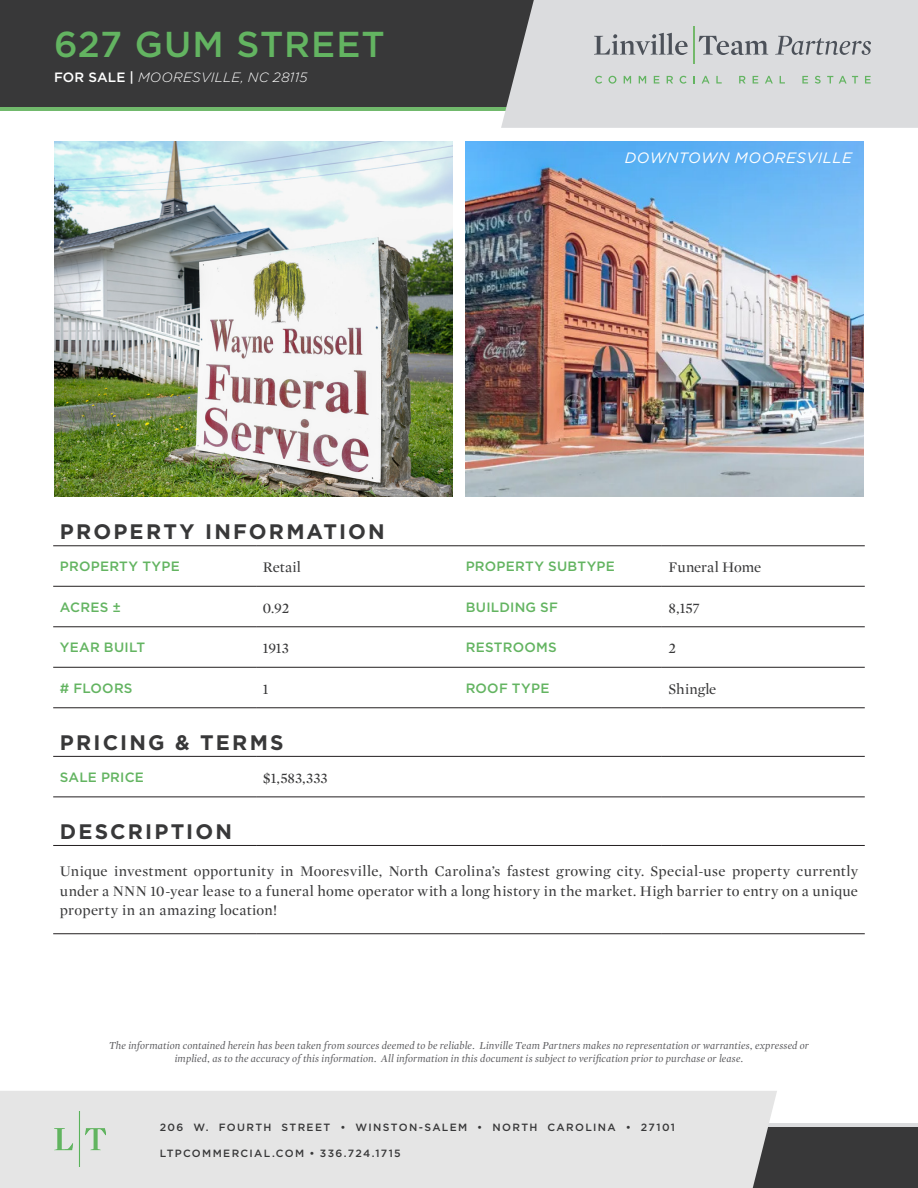
<style>
.page{position:relative;width:918px;height:1188px;background:#fff}
.page>*{position:absolute;margin:0;border:0;box-sizing:border-box;transform-origin:0 0}
.t1{font:500 36px "Gotham";letter-spacing:.03em;color:#63b461}
.t2{font:700 21px "Gotham";letter-spacing:.105em;color:#383839}
.t3{font:15px/19.5px "Mercury Display";letter-spacing:.01em;color:#383839;text-align:justify}
.t4{font:italic 15px "Gotham";letter-spacing:.035em;color:#fff}
.t5{font:500 13.5px "Gotham";letter-spacing:.015em;color:#63b461}
.t6{font:italic 300 13.5px "Gotham";letter-spacing:.02em;color:#fff}
.t7{font:italic 10.95px/13.5px "Mercury Display";letter-spacing:.015em;color:#5f5f62;text-align:center}
.t8{font:500 10.5px "Gotham";letter-spacing:.125em;color:#383839}
.s1{font-weight:500;font-style:normal}
</style>
<div class="page">
<div style="left:0;top:1123px;width:918px;height:65px;background:#383839"></div>
<div style="left:0;top:0;width:918px;height:110px;background:#383839"></div>
<hr style="left:0;top:107px;width:918px;height:3px;background:#71b96c">
<div style="left:501px;top:0;width:417px;height:128px;background:#dbdcde"></div>
<svg style="left:594px;top:33px;width:94px;height:22px;background:#b1b3b7"></svg>
<hr style="left:693px;top:26px;width:1px;height:38px;background:#73b86a">
<svg style="left:699px;top:36px;width:69px;height:19px"></svg>
<svg style="left:775px;top:36px;width:96px;height:19px;background:#b5b7ba"></svg>
<svg style="left:595px;top:76px;width:7px;height:8px"></svg>
<svg style="left:608px;top:76px;width:8px;height:8px"></svg>
<svg style="left:624px;top:76px;width:7px;height:8px"></svg>
<svg style="left:639px;top:76px;width:7px;height:8px"></svg>
<svg style="left:654px;top:76px;width:5px;height:8px"></svg>
<svg style="left:667px;top:76px;width:6px;height:8px"></svg>
<svg style="left:680px;top:76px;width:7px;height:8px"></svg>
<svg style="left:693px;top:76px;width:2px;height:8px"></svg>
<svg style="left:702px;top:76px;width:8px;height:8px"></svg>
<svg style="left:716px;top:76px;width:6px;height:8px"></svg>
<svg style="left:739px;top:76px;width:7px;height:8px"></svg>
<svg style="left:753px;top:76px;width:5px;height:8px"></svg>
<svg style="left:765px;top:76px;width:8px;height:8px"></svg>
<svg style="left:780px;top:76px;width:5px;height:8px"></svg>
<svg style="left:802px;top:76px;width:6px;height:8px"></svg>
<svg style="left:815px;top:76px;width:6px;height:8px"></svg>
<svg style="left:827px;top:76px;width:6px;height:8px"></svg>
<svg style="left:839px;top:76px;width:19px;height:8px"></svg>
<svg style="left:865px;top:76px;width:6px;height:8px"></svg>
<hr style="left:0;top:1123px;width:918px;height:3px;background:#dbdcde">
<div style="left:0;top:1091px;width:777px;height:97px;background:#e5e5e5"></div>
<img style="left:54px;top:1112px;width:52px;height:55px">
<hr style="left:53px;top:586px;width:203px;height:1px;background:#231f20">
<hr style="left:256px;top:586px;width:203px;height:1px;background:#231f20">
<hr style="left:459px;top:586px;width:203px;height:1px;background:#231f20">
<hr style="left:662px;top:586px;width:203px;height:1px;background:#231f20">
<hr style="left:53px;top:626px;width:203px;height:1px;background:#231f20">
<hr style="left:256px;top:626px;width:203px;height:1px;background:#231f20">
<hr style="left:459px;top:626px;width:203px;height:1px;background:#231f20">
<hr style="left:662px;top:626px;width:203px;height:1px;background:#231f20">
<hr style="left:53px;top:667px;width:203px;height:1px;background:#231f20">
<hr style="left:256px;top:667px;width:203px;height:1px;background:#231f20">
<hr style="left:459px;top:667px;width:203px;height:1px;background:#231f20">
<hr style="left:662px;top:667px;width:203px;height:1px;background:#231f20">
<hr style="left:53px;top:707px;width:203px;height:1px;background:#231f20">
<hr style="left:256px;top:707px;width:203px;height:1px;background:#231f20">
<hr style="left:459px;top:707px;width:203px;height:1px;background:#231f20">
<hr style="left:662px;top:707px;width:203px;height:1px;background:#231f20">
<hr style="left:53px;top:796px;width:203px;height:1px;background:#231f20">
<hr style="left:256px;top:796px;width:203px;height:1px;background:#231f20">
<hr style="left:459px;top:796px;width:203px;height:1px;background:#231f20">
<hr style="left:662px;top:796px;width:203px;height:1px;background:#231f20">
<hr style="left:53px;top:845px;width:203px;height:1px;background:#231f20">
<hr style="left:256px;top:845px;width:203px;height:1px;background:#231f20">
<hr style="left:459px;top:845px;width:203px;height:1px;background:#231f20">
<hr style="left:662px;top:845px;width:203px;height:1px;background:#231f20">
<hr style="left:53px;top:933px;width:203px;height:1px;background:#231f20">
<hr style="left:256px;top:933px;width:203px;height:1px;background:#231f20">
<hr style="left:459px;top:933px;width:203px;height:1px;background:#231f20">
<hr style="left:662px;top:933px;width:203px;height:1px;background:#231f20">
<hr style="left:53px;top:545px;width:203px;height:1px;background:#231f20">
<hr style="left:256px;top:545px;width:203px;height:1px;background:#231f20">
<hr style="left:459px;top:545px;width:203px;height:1px;background:#231f20">
<hr style="left:662px;top:545px;width:203px;height:1px;background:#231f20">
<hr style="left:53px;top:756px;width:203px;height:1px;background:#231f20">
<hr style="left:256px;top:756px;width:203px;height:1px;background:#231f20">
<hr style="left:459px;top:756px;width:203px;height:1px;background:#231f20">
<hr style="left:662px;top:756px;width:203px;height:1px;background:#231f20">
<img style="left:465px;top:141px;width:399px;height:356px">
<img style="left:54px;top:141px;width:399px;height:356px">
<h1 class="t1" style="left:54px;top:20px;width:332px">627 GUM STREET</h1>
<p class="t6" style="left:54px;top:68px;width:255px"><span class="s1">FOR SALE |</span> MOORESVILLE, NC 28115</p>
<p class="t4" style="left:625px;top:148px;width:228px">DOWNTOWN MOORESVILLE</p>
<p class="t2" style="left:60px;top:518px;width:326px">PROPERTY INFORMATION</p>
<p class="t5" style="left:60px;top:558px;width:121px">PROPERTY TYPE</p>
<p class="t3" style="left:263px;top:557px;width:40px">Retail</p>
<p class="t5" style="left:466px;top:558px;width:151px">PROPERTY SUBTYPE</p>
<p class="t3" style="left:669px;top:557px;width:94px">Funeral Home</p>
<p class="t5" style="left:60px;top:598px;width:63px">ACRES ±</p>
<p class="t3" style="left:263px;top:597px;width:28px">0.92</p>
<p class="t5" style="left:466px;top:598px;width:94px">BUILDING SF</p>
<p class="t3" style="left:669px;top:597px;width:32px">8,157</p>
<p class="t5" style="left:60px;top:639px;width:87px">YEAR BUILT</p>
<p class="t3" style="left:263px;top:638px;width:28px">1913</p>
<p class="t5" style="left:466px;top:639px;width:93px">RESTROOMS</p>
<p class="t3" style="left:669px;top:638px;width:9px">2</p>
<p class="t5" style="left:60px;top:679px;width:74px"># FLOORS</p>
<p class="t3" style="left:263px;top:678px;width:7px">1</p>
<p class="t5" style="left:466px;top:679px;width:85px">ROOF TYPE</p>
<p class="t3" style="left:669px;top:678px;width:49px">Shingle</p>
<p class="t2" style="left:60px;top:728px;width:225px">PRICING &amp; TERMS</p>
<p class="t5" style="left:60px;top:768px;width:86px">SALE PRICE</p>
<p class="t3" style="left:263px;top:767px;width:66px">$1,583,333</p>
<p class="t2" style="left:60px;top:817px;width:174px">DESCRIPTION</p>
<p class="t3" style="left:60px;top:861px;width:800px">Unique investment opportunity in Mooresville, North Carolina’s fastest growing city. Special-use property currently under a NNN 10-year lease to a funeral home operator with a long history in the market. High barrier to entry on a unique property in an amazing location!</p>
<p class="t7" style="left:109px;top:1038px;width:701px">The information contained herein has been taken from sources deemed to be reliable. Linville Team Partners makes no representation or warranties, expressed or implied, as to the accuracy of this information. All information in this document is subject to verification prior to purchase or lease.</p>
<p class="t8" style="left:160px;top:1120px;width:517px">206 W. FOURTH STREET • WINSTON-SALEM • NORTH CAROLINA • 27101</p>
<p class="t8" style="left:160px;top:1146px;width:243px">LTPCOMMERCIAL.COM • 336.724.1715</p>
</div>
